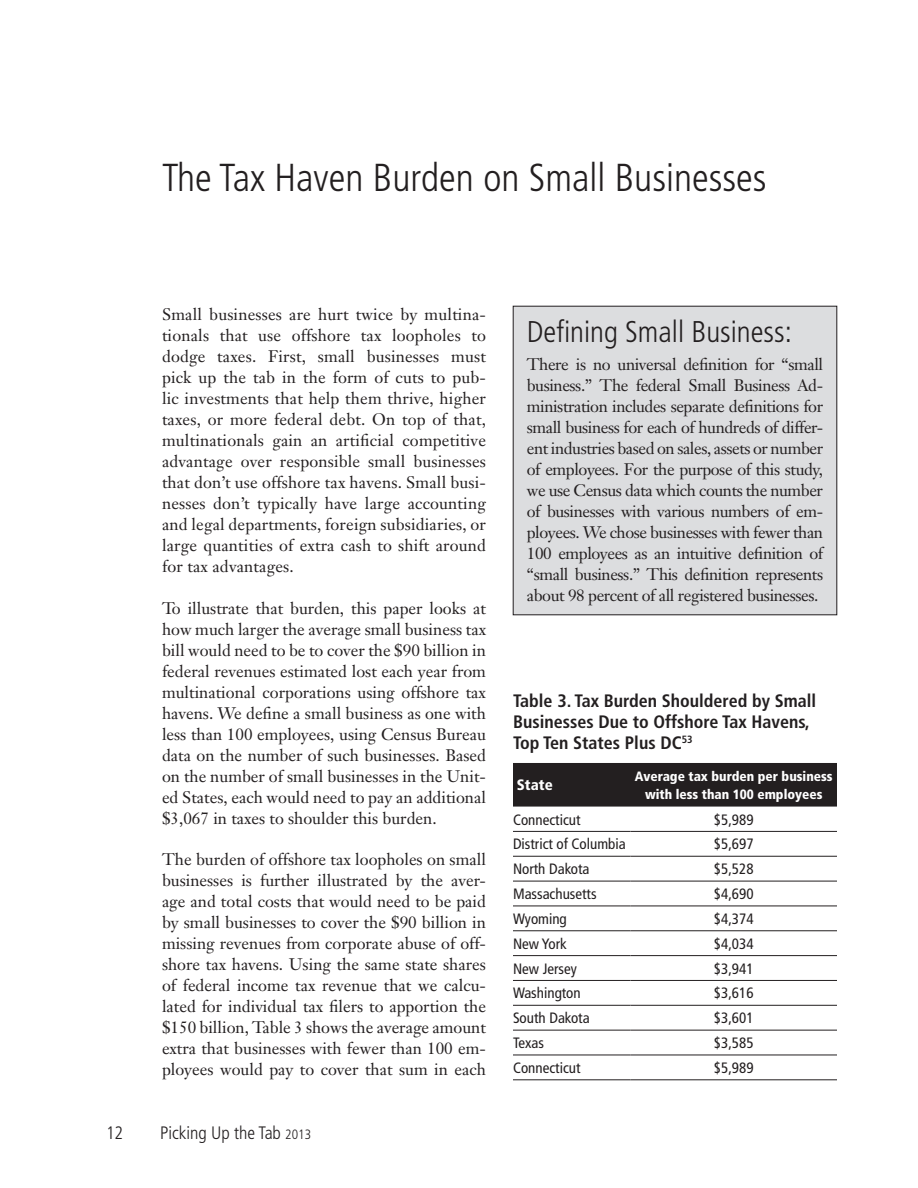
<style>
.page{position:relative;width:918px;height:1188px;background:#fff}
.page>*{position:absolute;margin:0;border:0;box-sizing:border-box;transform-origin:0 0}
.t1{font:300 condensed 39px "Frutiger";color:#231f20}
.t2{font:300 condensed 30px "Frutiger";color:#231f20}
.t3{font:700 condensed 18px/21px "Frutiger";color:#231f20}
.t4{font:300 condensed 18px "Frutiger";color:#231f20}
.t5{font:16.5px/21px "Janson Text";color:#231f20;text-align:justify}
.t6{font:condensed 15px "Frutiger";color:#231f20}
.t7{font:900 condensed 15px "Frutiger";color:#fff}
.t8{font:900 condensed 13.5px/18px "Frutiger";color:#fff;text-align:center}
.s1{font-size:13.5px}
</style>
<div class="page">
<div style="left:513px;top:306px;width:324px;height:309px;background:#dcdddf"></div>
<div style="left:513px;top:306px;width:324px;height:309px;border:1px solid #231f20"></div>
<div style="left:513px;top:763px;width:324px;height:44px;background:#231f20"></div>
<hr style="left:513px;top:831px;width:118px;height:1px;background:#231f20">
<hr style="left:631px;top:831px;width:206px;height:1px;background:#231f20">
<hr style="left:513px;top:856px;width:118px;height:1px;background:#231f20">
<hr style="left:631px;top:856px;width:206px;height:1px;background:#231f20">
<hr style="left:513px;top:881px;width:118px;height:1px;background:#231f20">
<hr style="left:631px;top:881px;width:206px;height:1px;background:#231f20">
<hr style="left:513px;top:906px;width:118px;height:1px;background:#231f20">
<hr style="left:631px;top:906px;width:206px;height:1px;background:#231f20">
<hr style="left:513px;top:931px;width:118px;height:1px;background:#231f20">
<hr style="left:631px;top:931px;width:206px;height:1px;background:#231f20">
<hr style="left:513px;top:955px;width:118px;height:1px;background:#231f20">
<hr style="left:631px;top:955px;width:206px;height:1px;background:#231f20">
<hr style="left:513px;top:980px;width:118px;height:1px;background:#231f20">
<hr style="left:631px;top:980px;width:206px;height:1px;background:#231f20">
<hr style="left:513px;top:1005px;width:118px;height:1px;background:#231f20">
<hr style="left:631px;top:1005px;width:206px;height:1px;background:#231f20">
<hr style="left:513px;top:1030px;width:118px;height:1px;background:#231f20">
<hr style="left:631px;top:1030px;width:206px;height:1px;background:#231f20">
<hr style="left:513px;top:1055px;width:118px;height:1px;background:#231f20">
<hr style="left:631px;top:1055px;width:206px;height:1px;background:#231f20">
<hr style="left:513px;top:1080px;width:118px;height:1px;background:#231f20">
<hr style="left:631px;top:1080px;width:206px;height:1px;background:#231f20">
<h1 class="t1" style="left:162px;top:156px;width:606px">The Tax Haven Burden on Small Businesses</h1>
<p class="t5" style="left:162px;top:304px;width:326px">Small businesses are hurt twice by multina&shy;tionals that use offshore tax loopholes to dodge taxes. First, small businesses must pick up the tab in the form of cuts to pub&shy;lic investments that help them thrive, higher taxes, or more federal debt. On top of that, multinationals gain an artificial competitive advantage over responsible small businesses that don’t use offshore tax havens. Small busi&shy;nesses don’t typically have large accounting and legal departments, foreign subsidiaries, or large quantities of extra cash to shift around for tax advantages.</p>
<p class="t5" style="left:162px;top:597px;width:326px">To illustrate that burden, this paper looks at how much larger the average small business tax bill would need to be to cover the $90 billion in federal revenues estimated lost each year from multinational corporations using offshore tax havens. We define a small business as one with less than 100 employees, using Census Bureau data on the number of such businesses. Based on the number of small businesses in the Unit&shy;ed States, each would need to pay an additional $3,067 in taxes to shoulder this burden.</p>
<p class="t5" style="left:162px;top:848px;width:326px">The burden of offshore tax loopholes on small businesses is further illustrated by the aver&shy;age and total costs that would need to be paid by small businesses to cover the $90 billion in missing revenues from corporate abuse of off&shy;shore tax havens. Using the same state shares of federal income tax revenue that we calcu&shy;lated for individual tax filers to apportion the $150 billion, Table 3 shows the average amount extra that businesses with fewer than 100 em&shy;ployees would pay to cover that sum in each</p>
<p class="t4" style="left:106px;top:1122px;width:19px">12</p>
<p class="t4" style="left:160px;top:1122px;width:153px">Picking Up the Tab <span class="s1">2013</span></p>
<h2 class="t2" style="left:527px;top:315px;width:267px">Defining Small Business:</h2>
<p class="t5" style="left:527px;top:354px;width:298px">There is no universal definition for “small business.” The federal Small Business Ad&shy;ministration includes separate definitions for small business for each of hundreds of differ&shy;ent industries based on sales, assets or number of employees. For the purpose of this study, we use Census data which counts the number of businesses with various numbers of em&shy;ployees. We chose businesses with fewer than 100 employees as an intuitive definition of “small business.” This definition represents about 98 percent of all registered businesses.</p>
<p class="t3" style="left:513px;top:691px;width:305px">Table 3. Tax Burden Shouldered by Small<br>Businesses Due to Offshore Tax Havens,<br>Top Ten States Plus DC<sup>53</sup></p>
<p class="t7" style="left:517px;top:776px;width:37px">State</p>
<p class="t8" style="left:635px;top:767px;width:199px">Average tax burden per business with less than 100 employees</p>
<p class="t6" style="left:513px;top:811px;width:69px">Connecticut</p>
<p class="t6" style="left:714px;top:811px;width:41px">$5,989</p>
<p class="t6" style="left:513px;top:836px;width:114px">District of Columbia</p>
<p class="t6" style="left:714px;top:836px;width:41px">$5,697</p>
<p class="t6" style="left:513px;top:860px;width:78px">North Dakota</p>
<p class="t6" style="left:714px;top:860px;width:41px">$5,528</p>
<p class="t6" style="left:513px;top:885px;width:85px">Massachusetts</p>
<p class="t6" style="left:714px;top:885px;width:41px">$4,690</p>
<p class="t6" style="left:513px;top:910px;width:55px">Wyoming</p>
<p class="t6" style="left:714px;top:910px;width:41px">$4,374</p>
<p class="t6" style="left:513px;top:935px;width:55px">New York</p>
<p class="t6" style="left:714px;top:935px;width:41px">$4,034</p>
<p class="t6" style="left:513px;top:960px;width:65px">New Jersey</p>
<p class="t6" style="left:714px;top:960px;width:41px">$3,941</p>
<p class="t6" style="left:513px;top:985px;width:69px">Washington</p>
<p class="t6" style="left:714px;top:985px;width:41px">$3,616</p>
<p class="t6" style="left:513px;top:1009px;width:78px">South Dakota</p>
<p class="t6" style="left:714px;top:1009px;width:41px">$3,601</p>
<p class="t6" style="left:513px;top:1034px;width:33px">Texas</p>
<p class="t6" style="left:714px;top:1034px;width:41px">$3,585</p>
<p class="t6" style="left:513px;top:1059px;width:69px">Connecticut</p>
<p class="t6" style="left:714px;top:1059px;width:41px">$5,989</p>
</div>
